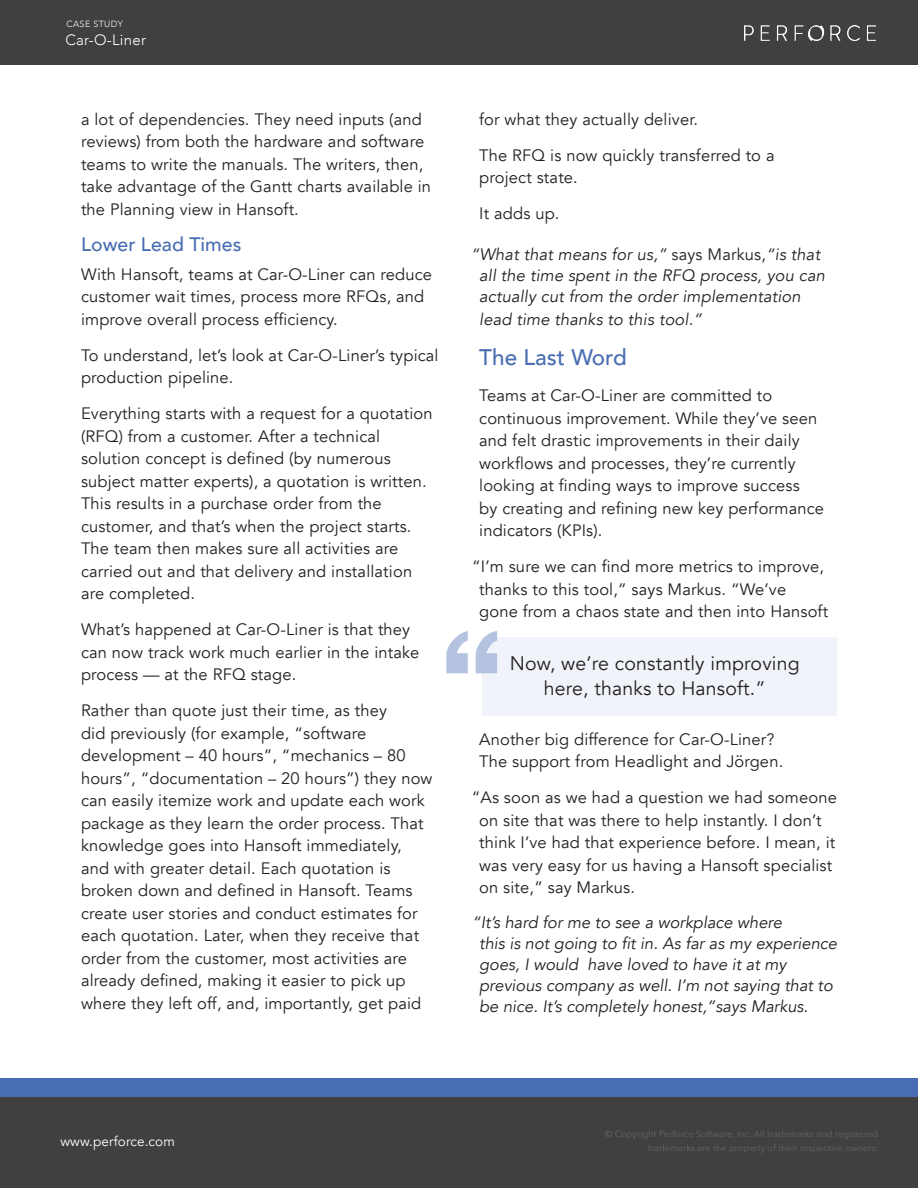
<style>
.page{position:relative;width:918px;height:1188px;background:#fff}
.page>*{position:absolute;margin:0;border:0;box-sizing:border-box;transform-origin:0 0}
.Heading{font:500 22.5px "Avenir";color:#496db2}
.Block_Quotes{font:19.5px/25.5px "Avenir";letter-spacing:.01em;color:#231f20;text-align:center}
.Subheading{font:500 19.5px "Avenir";color:#496db2}
.Paragraph{font:16.5px/22.5px "Avenir";letter-spacing:.01em;color:#231f20}
.Quotes{font:italic 16.5px/21px "Avenir";color:#231f20}
.Hang_Quotes{font:italic 16.5px/21px "Avenir";letter-spacing:.01em;color:#231f20}
.t1{font:300 15px "Avenir";letter-spacing:.02em;color:#fff}
.Block_Quotes-2{font:13.5px "Avenir";letter-spacing:.01em;color:#fff}
.Block_Quotes-3{font:9px/13.5px "Avenir Next";letter-spacing:.01em;color:#666;text-align:right}
.t2{font:300 9px "Avenir";letter-spacing:.04em;color:#fff}
.s1{font-style:normal}
</style>
<div class="page">
<div style="left:482px;top:637px;width:355px;height:79px;background:#f0f3f9"></div>
<svg style="left:446px;top:631px;width:51px;height:42px"></svg>
<div style="left:0;top:1096px;width:918px;height:92px;background:#404040"></div>
<div style="left:0;top:1078px;width:918px;height:18px;background:#496db2"></div>
<div style="left:0;top:0;width:918px;height:65px;background:#404040"></div>
<img style="left:744px;top:25px;width:131px;height:15px">
<p class="t2" style="left:66px;top:19px;width:58px">CASE STUDY</p>
<p class="t1" style="left:65px;top:31px;width:82px">Car-O-Liner</p>
<p class="Paragraph" style="left:81px;top:108px;width:352px">a lot of dependencies. They need inputs (and reviews) from both the hardware and software teams to write the manuals. The writers, then, take advantage of the Gantt charts available in the Planning view in Hansoft.</p>
<p class="Subheading" style="left:81px;top:227px;width:162px">Lower Lead Times</p>
<p class="Paragraph" style="left:81px;top:263px;width:353px">With Hansoft, teams at Car-O-Liner can reduce customer wait times, process more RFQs, and improve overall process efficiency.</p>
<p class="Paragraph" style="left:81px;top:344px;width:359px">To understand, let’s look at Car-O-Liner’s typical production pipeline.</p>
<p class="Paragraph" style="left:81px;top:403px;width:353px">Everything starts with a request for a quotation (RFQ) from a customer. After a technical solution concept is defined (by numerous subject matter experts), a quotation is written.<br>This results in a purchase order from the customer, and that’s when the project starts.<br>The team then makes sure all activities are carried out and that delivery and installation are completed.</p>
<p class="Paragraph" style="left:81px;top:619px;width:340px">What’s happened at Car-O-Liner is that they can now track work much earlier in the intake process — at the RFQ stage.</p>
<p class="Paragraph" style="left:81px;top:700px;width:353px">Rather than quote just their time, as they<br>did previously (for example, “software development – 40 hours”, “mechanics – 80 hours”, “documentation – 20 hours”) they now can easily itemize work and update each work package as they learn the order process. That knowledge goes into Hansoft immediately, and with greater detail. Each quotation is broken down and defined in Hansoft. Teams create user stories and conduct estimates for each quotation. Later, when they receive that order from the customer, most activities are already defined, making it easier to pick up where they left off, and, importantly, get paid</p>
<p class="Paragraph" style="left:479px;top:108px;width:220px">for what they actually deliver.</p>
<p class="Paragraph" style="left:479px;top:144px;width:297px">The RFQ is now quickly transferred to a project state.</p>
<p class="Paragraph" style="left:479px;top:202px;width:82px">It adds up.</p>
<p class="Hang_Quotes" style="left:479px;top:244px;width:347px;text-indent:-8px">“What that means for us,” <span class="s1">says Markus,</span>“is that all the time spent in the RFQ process, you can actually cut from the order implementation</p>
<p class="Hang_Quotes" style="left:479px;top:309px;width:224px">lead time thanks to this tool.”</p>
<p class="Heading" style="left:479px;top:338px;width:149px">The Last Word</p>
<p class="Paragraph" style="left:479px;top:385px;width:346px">Teams at Car-O-Liner are committed to continuous improvement. While they’ve seen and felt drastic improvements in their daily workflows and processes, they’re currently looking at finding ways to improve success<br>by creating and refining new key performance indicators (KPIs).</p>
<p class="Paragraph" style="left:479px;top:556px;width:350px;text-indent:-7px">“I’m sure we can find more metrics to improve, thanks to this tool,” says Markus. “We’ve gone from a chaos state and then into Hansoft</p>
<p class="Block_Quotes" style="left:510px;top:651px;width:292px">Now, we’re constantly improving here, thanks to Hansoft.”</p>
<p class="Paragraph" style="left:479px;top:728px;width:306px">Another big difference for Car-O-Liner?<br>The support from Headlight and Jörgen.</p>
<p class="Paragraph" style="left:479px;top:787px;width:359px;text-indent:-7px">“As soon as we had a question we had someone on site that was there to help instantly. I don’t think I’ve had that experience before. I mean, it was very easy for us having a Hansoft specialist on site,” say Markus.</p>
<p class="Quotes" style="left:479px;top:912px;width:359px;text-indent:-7px">“It’s hard for me to see a workplace where<br>this is not going to fit in. As far as my experience goes, I would have loved to have it at my previous company as well. I’m not saying that to be nice. It’s completely honest,”says Markus.</p>
<p class="Block_Quotes-2" style="left:60px;top:1133px;width:116px">www.perforce.com</p>
<p class="Block_Quotes-3" style="left:605px;top:1127px;width:275px">© Copyright Perforce Software, Inc. All trademarks and registered trademarks are the property of their respective owners.</p>
</div>
